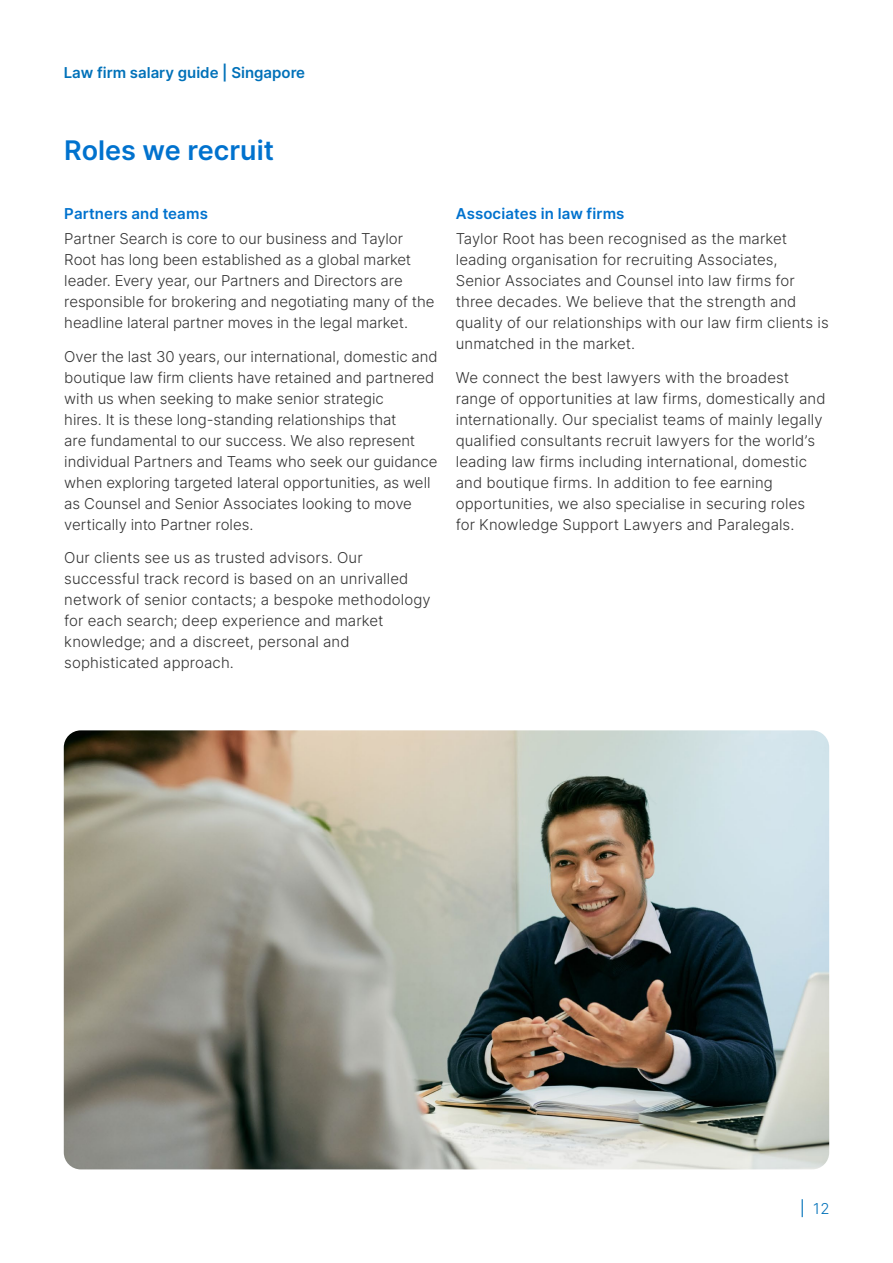
<style>
.page{position:relative;width:893px;height:1263px;background:#fff}
.page>*{position:absolute;margin:0;border:0;box-sizing:border-box;transform-origin:0 0}
.t1{font:600 27px "Inter";letter-spacing:-.005em;color:#0072ce}
.t2{font:300 15px/21px "Inter";color:#333}
.t3{font:600 15px "Inter";letter-spacing:.01em;color:#0072ce}
.t4{font:600 15px "Inter";color:#0071b9}
.t5{font:300 15px "Inter";color:#0071b9}
</style>
<div class="page">
<img style="left:64px;top:730px;width:765px;height:439px">
<svg style="left:802px;top:1199px;width:1px;height:18px"></svg>
<p class="t4" style="left:64px;top:62px;width:243px">Law firm salary guide | Singapore</p>
<h1 class="t1" style="left:64px;top:130px;width:211px">Roles we recruit</h1>
<p class="t3" style="left:64px;top:202px;width:145px">Partners and teams</p>
<p class="t2" style="left:64px;top:228px;width:372px">Partner Search is core to our business and Taylor Root has long been established as a global market leader. Every year, our Partners and Directors are responsible for brokering and negotiating many of the headline lateral partner moves in the legal market.</p>
<p class="t2" style="left:64px;top:345px;width:375px">Over the last 30 years, our international, domestic and boutique law firm clients have retained and partnered with us when seeking to make senior strategic<br>hires. It is these long-standing relationships that<br>are fundamental to our success. We also represent individual Partners and Teams who seek our guidance when exploring targeted lateral opportunities, as well as Counsel and Senior Associates looking to move vertically into Partner roles.</p>
<p class="t2" style="left:64px;top:547px;width:368px">Our clients see us as trusted advisors. Our successful track record is based on an unrivalled network of senior contacts; a bespoke methodology for each search; deep experience and market knowledge; and a discreet, personal and sophisticated approach.</p>
<p class="t3" style="left:456px;top:202px;width:170px">Associates in law firms</p>
<p class="t2" style="left:456px;top:228px;width:374px">Taylor Root has been recognised as the market leading organisation for recruiting Associates,<br>Senior Associates and Counsel into law firms for three decades. We believe that the strength and quality of our relationships with our law firm clients is unmatched in the market.</p>
<p class="t2" style="left:456px;top:366px;width:371px">We connect the best lawyers with the broadest range of opportunities at law firms, domestically and internationally. Our specialist teams of mainly legally qualified consultants recruit lawyers for the world’s leading law firms including international, domestic and boutique firms. In addition to fee earning opportunities, we also specialise in securing roles for Knowledge Support Lawyers and Paralegals.</p>
<p class="t5" style="left:813px;top:1197px;width:18px">12</p>
</div>
